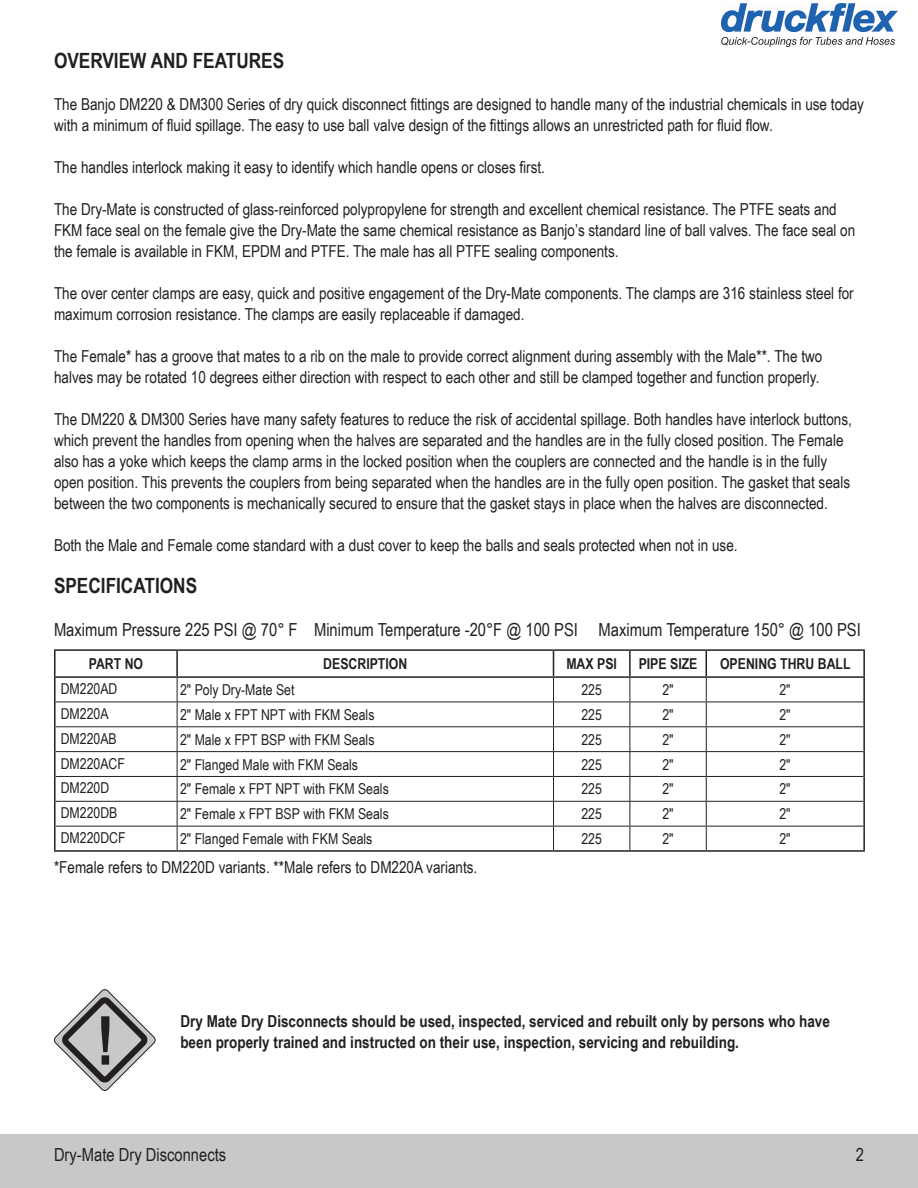
<style>
.page{position:relative;width:918px;height:1188px;background:#fff}
.page>*{position:absolute;margin:0;border:0;box-sizing:border-box;transform-origin:0 0}
.t1{font:700 76.35px "Arial Narrow";color:#c7c8ca}
.t2{font:700 21px "Arial Narrow";color:#231f20}
.t3{font:18px "Arial Narrow";color:#231f20}
.t4{font:16.5px/21px "Arial Narrow";color:#231f20}
.t5{font:700 16.5px/21px "Arial Narrow";color:#231f20}
.t6{font:15px "Arial Narrow";color:#231f20}
.t7{font:700 15px "Arial Narrow";color:#231f20}
</style>
<div class="page">
<div style="left:0;top:1134px;width:918px;height:54px;background:#c7c8ca"></div>
<svg style="left:178px;top:678px;width:685px;height:172px"></svg>
<hr style="left:54px;top:649px;width:123px;height:2px;background:#231f20">
<hr style="left:54px;top:651px;width:2px;height:25px;background:#231f20">
<hr style="left:177px;top:649px;width:377px;height:2px;background:#231f20">
<hr style="left:176px;top:651px;width:2px;height:25px;background:#231f20">
<hr style="left:554px;top:649px;width:76px;height:2px;background:#231f20">
<hr style="left:630px;top:649px;width:76px;height:2px;background:#231f20">
<hr style="left:629px;top:651px;width:2px;height:25px;background:#231f20">
<hr style="left:706px;top:649px;width:159px;height:2px;background:#231f20">
<hr style="left:863px;top:651px;width:2px;height:25px;background:#231f20">
<hr style="left:54px;top:676px;width:123px;height:2px;background:#231f20">
<hr style="left:54px;top:678px;width:2px;height:24px;background:#231f20">
<hr style="left:177px;top:676px;width:377px;height:2px;background:#231f20">
<hr style="left:554px;top:676px;width:76px;height:2px;background:#231f20">
<hr style="left:630px;top:676px;width:76px;height:2px;background:#231f20">
<hr style="left:706px;top:676px;width:159px;height:2px;background:#231f20">
<hr style="left:863px;top:678px;width:2px;height:24px;background:#231f20">
<hr style="left:54px;top:702px;width:2px;height:25px;background:#231f20">
<hr style="left:863px;top:702px;width:2px;height:25px;background:#231f20">
<hr style="left:54px;top:727px;width:2px;height:25px;background:#231f20">
<hr style="left:863px;top:727px;width:2px;height:25px;background:#231f20">
<hr style="left:54px;top:752px;width:2px;height:24px;background:#231f20">
<hr style="left:863px;top:752px;width:2px;height:24px;background:#231f20">
<hr style="left:54px;top:776px;width:2px;height:25px;background:#231f20">
<hr style="left:863px;top:776px;width:2px;height:25px;background:#231f20">
<hr style="left:54px;top:801px;width:2px;height:25px;background:#231f20">
<hr style="left:863px;top:801px;width:2px;height:25px;background:#231f20">
<hr style="left:54px;top:826px;width:2px;height:24px;background:#231f20">
<hr style="left:863px;top:826px;width:2px;height:24px;background:#231f20">
<hr style="left:54px;top:850px;width:123px;height:2px;background:#231f20">
<hr style="left:177px;top:850px;width:377px;height:2px;background:#231f20">
<hr style="left:554px;top:850px;width:76px;height:2px;background:#231f20">
<hr style="left:630px;top:850px;width:76px;height:2px;background:#231f20">
<hr style="left:706px;top:850px;width:159px;height:2px;background:#231f20">
<hr style="left:177px;top:702px;width:377px;height:1px;background:#231f20">
<hr style="left:554px;top:702px;width:76px;height:1px;background:#231f20">
<hr style="left:630px;top:702px;width:76px;height:1px;background:#231f20">
<hr style="left:706px;top:702px;width:157px;height:1px;background:#231f20">
<hr style="left:177px;top:726px;width:377px;height:1px;background:#231f20">
<hr style="left:554px;top:726px;width:76px;height:1px;background:#231f20">
<hr style="left:630px;top:726px;width:76px;height:1px;background:#231f20">
<hr style="left:706px;top:726px;width:157px;height:1px;background:#231f20">
<hr style="left:177px;top:751px;width:377px;height:1px;background:#231f20">
<hr style="left:554px;top:751px;width:76px;height:1px;background:#231f20">
<hr style="left:630px;top:751px;width:76px;height:1px;background:#231f20">
<hr style="left:706px;top:751px;width:157px;height:1px;background:#231f20">
<hr style="left:177px;top:776px;width:377px;height:1px;background:#231f20">
<hr style="left:554px;top:776px;width:76px;height:1px;background:#231f20">
<hr style="left:630px;top:776px;width:76px;height:1px;background:#231f20">
<hr style="left:706px;top:776px;width:157px;height:1px;background:#231f20">
<hr style="left:177px;top:801px;width:377px;height:1px;background:#231f20">
<hr style="left:554px;top:801px;width:76px;height:1px;background:#231f20">
<hr style="left:630px;top:801px;width:76px;height:1px;background:#231f20">
<hr style="left:706px;top:801px;width:157px;height:1px;background:#231f20">
<hr style="left:177px;top:826px;width:377px;height:1px;background:#231f20">
<svg style="left:177px;top:678px;width:1px;height:172px"></svg>
<hr style="left:554px;top:826px;width:76px;height:1px;background:#231f20">
<svg style="left:553px;top:651px;width:1px;height:199px"></svg>
<hr style="left:630px;top:826px;width:76px;height:1px;background:#231f20">
<svg style="left:630px;top:678px;width:1px;height:172px"></svg>
<hr style="left:706px;top:826px;width:157px;height:1px;background:#231f20">
<svg style="left:706px;top:651px;width:1px;height:199px"></svg>
<hr style="left:56px;top:702px;width:121px;height:1px;background:#231f20">
<hr style="left:56px;top:726px;width:121px;height:1px;background:#231f20">
<hr style="left:56px;top:751px;width:121px;height:1px;background:#231f20">
<hr style="left:56px;top:776px;width:121px;height:1px;background:#231f20">
<hr style="left:56px;top:801px;width:121px;height:1px;background:#231f20">
<hr style="left:56px;top:826px;width:121px;height:1px;background:#231f20">
<svg style="left:53px;top:989px;width:103px;height:102px"></svg>
<img style="left:721px;top:4px;width:177px;height:43px">
<p class="t2" style="left:54px;top:45px;width:232px">OVERVIEW AND FEATURES</p>
<p class="t4" style="left:54px;top:93px;width:812px">The Banjo DM220 &amp; DM300 Series of dry quick disconnect fittings are designed to handle many of the industrial chemicals in use today with a minimum of fluid spillage. The easy to use ball valve design of the fittings allows an unrestricted path for fluid flow.</p>
<p class="t4" style="left:54px;top:156px;width:493px">The handles interlock making it easy to identify which handle opens or closes first.</p>
<p class="t4" style="left:54px;top:198px;width:803px">The Dry-Mate is constructed of glass-reinforced polypropylene for strength and excellent chemical resistance. The PTFE seats and<br>FKM face seal on the female give the Dry-Mate the same chemical resistance as Banjo’s standard line of ball valves. The face seal on the female is available in FKM, EPDM and PTFE. The male has all PTFE sealing components.</p>
<p class="t4" style="left:54px;top:282px;width:801px">The over center clamps are easy, quick and positive engagement of the Dry-Mate components. The clamps are 316 stainless steel for maximum corrosion resistance. The clamps are easily replaceable if damaged.</p>
<p class="t4" style="left:54px;top:345px;width:770px">The Female* has a groove that mates to a rib on the male to provide correct alignment during assembly with the Male**. The two halves may be rotated 10 degrees either direction with respect to each other and still be clamped together and function properly.</p>
<p class="t4" style="left:54px;top:408px;width:799px">The DM220 &amp; DM300 Series have many safety features to reduce the risk of accidental spillage. Both handles have interlock buttons, which prevent the handles from opening when the halves are separated and the handles are in the fully closed position. The Female also has a yoke which keeps the clamp arms in the locked position when the couplers are connected and the handle is in the fully open position. This prevents the couplers from being separated when the handles are in the fully open position. The gasket that seals between the two components is mechanically secured to ensure that the gasket stays in place when the halves are disconnected.</p>
<p class="t4" style="left:54px;top:534px;width:685px">Both the Male and Female come standard with a dust cover to keep the balls and seals protected when not in use.</p>
<p class="t2" style="left:54px;top:570px;width:145px">SPECIFICATIONS</p>
<p class="t3" style="left:54px;top:616px;width:808px">Maximum Pressure 225 PSI @ 70° F Minimum Temperature -20°F @ 100 PSI Maximum Temperature 150° @ 100 PSI</p>
<p class="t7" style="left:89px;top:652px;width:56px">PART NO</p>
<p class="t7" style="left:323px;top:652px;width:86px">DESCRIPTION</p>
<p class="t7" style="left:566px;top:652px;width:52px">MAX PSI</p>
<p class="t7" style="left:639px;top:652px;width:60px">PIPE SIZE</p>
<p class="t7" style="left:720px;top:652px;width:132px">OPENING THRU BALL</p>
<p class="t6" style="left:61px;top:678px;width:58px">DM220AD</p>
<p class="t6" style="left:180px;top:679px;width:116px">2" Poly Dry-Mate Set</p>
<p class="t6" style="left:581px;top:679px;width:22px">225</p>
<p class="t6" style="left:662px;top:679px;width:13px">2"</p>
<p class="t6" style="left:779px;top:679px;width:13px">2"</p>
<p class="t6" style="left:61px;top:703px;width:49px">DM220A</p>
<p class="t6" style="left:180px;top:704px;width:196px">2" Male x FPT NPT with FKM Seals</p>
<p class="t6" style="left:581px;top:704px;width:22px">225</p>
<p class="t6" style="left:662px;top:704px;width:13px">2"</p>
<p class="t6" style="left:779px;top:704px;width:13px">2"</p>
<p class="t6" style="left:61px;top:727px;width:58px">DM220AB</p>
<p class="t6" style="left:180px;top:728px;width:196px">2" Male x FPT BSP with FKM Seals</p>
<p class="t6" style="left:581px;top:728px;width:22px">225</p>
<p class="t6" style="left:662px;top:728px;width:13px">2"</p>
<p class="t6" style="left:779px;top:728px;width:13px">2"</p>
<p class="t6" style="left:61px;top:752px;width:66px">DM220ACF</p>
<p class="t6" style="left:180px;top:753px;width:180px">2" Flanged Male with FKM Seals</p>
<p class="t6" style="left:581px;top:753px;width:22px">225</p>
<p class="t6" style="left:662px;top:753px;width:13px">2"</p>
<p class="t6" style="left:779px;top:753px;width:13px">2"</p>
<p class="t6" style="left:61px;top:777px;width:50px">DM220D</p>
<p class="t6" style="left:180px;top:778px;width:210px">2" Female x FPT NPT with FKM Seals</p>
<p class="t6" style="left:581px;top:778px;width:22px">225</p>
<p class="t6" style="left:662px;top:778px;width:13px">2"</p>
<p class="t6" style="left:779px;top:778px;width:13px">2"</p>
<p class="t6" style="left:61px;top:802px;width:58px">DM220DB</p>
<p class="t6" style="left:180px;top:803px;width:210px">2" Female x FPT BSP with FKM Seals</p>
<p class="t6" style="left:581px;top:803px;width:22px">225</p>
<p class="t6" style="left:662px;top:803px;width:13px">2"</p>
<p class="t6" style="left:779px;top:803px;width:13px">2"</p>
<p class="t6" style="left:61px;top:827px;width:66px">DM220DCF</p>
<p class="t6" style="left:180px;top:828px;width:194px">2" Flanged Female with FKM Seals</p>
<p class="t6" style="left:581px;top:828px;width:22px">225</p>
<p class="t6" style="left:662px;top:828px;width:13px">2"</p>
<p class="t6" style="left:779px;top:828px;width:13px">2"</p>
<p class="t4" style="left:54px;top:856px;width:425px">*Female refers to DM220D variants. **Male refers to DM220A variants.</p>
<h1 class="t1" style="left:95px;top:981px;width:22px">!</h1>
<p class="t5" style="left:180px;top:1010px;width:651px">Dry Mate Dry Disconnects should be used, inspected, serviced and rebuilt only by persons who have been properly trained and instructed on their use, inspection, servicing and rebuilding.</p>
<p class="t3" style="left:54px;top:1141px;width:174px">Dry-Mate Dry Disconnects</p>
<p class="t3" style="left:856px;top:1141px;width:10px">2</p>
</div>
